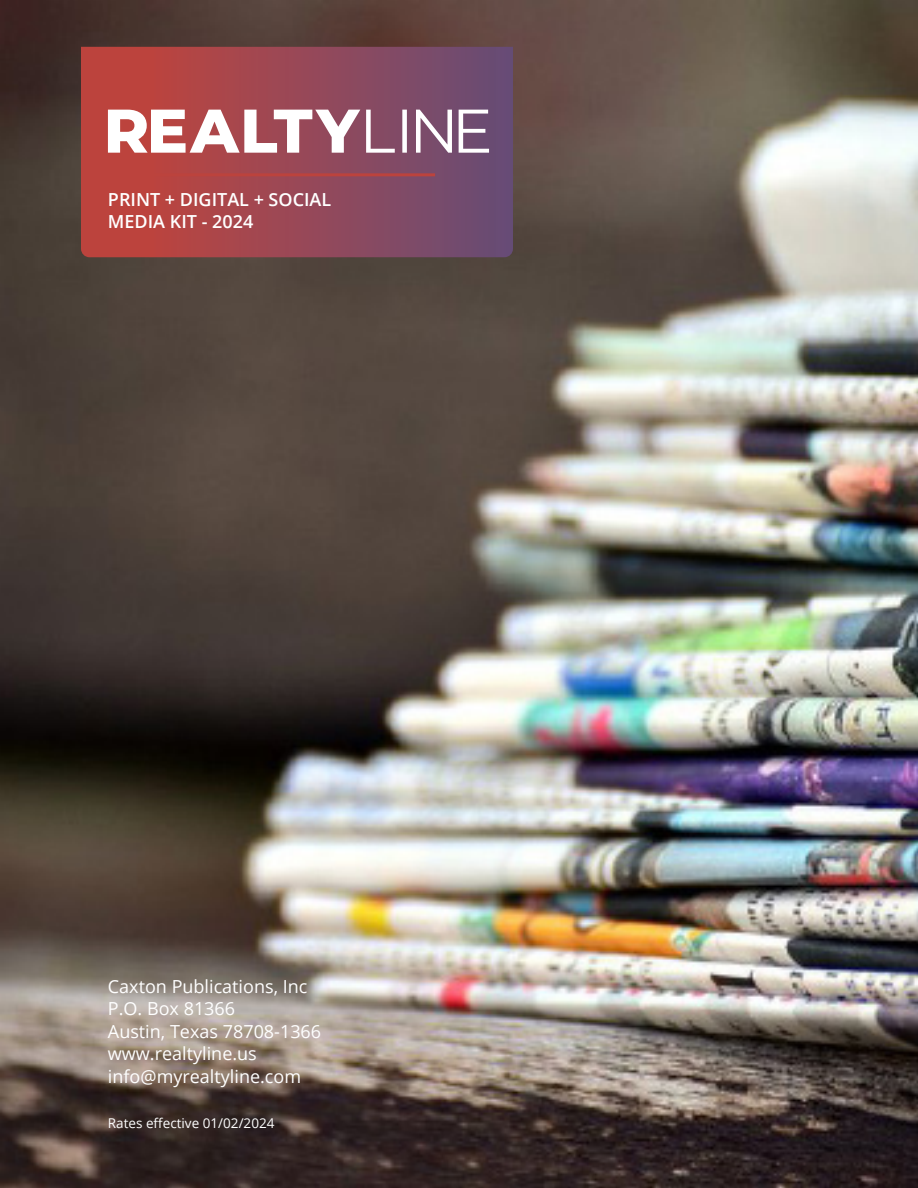
<style>
.page{position:relative;width:918px;height:1188px;background:#fff}
.page>*{position:absolute;margin:0;border:0;box-sizing:border-box;transform-origin:0 0}
.Sub_title_5_white{font:18px "Open Sans";color:#fff}
.Sub_title_5_white-2{font:600 18px "Open Sans";color:#fff}
.Sub_title_5_white-3{font:13.5px "Open Sans";color:#fff}
</style>
<div class="page">
<img style="left:0;top:0;width:918px;height:1188px">
<svg style="left:81px;top:47px;width:432px;height:210px;background:#984756"></svg>
<hr style="left:108px;top:173px;width:327px;height:3px;background:#bc433d">
<svg style="left:108px;top:110px;width:381px;height:43px"></svg>
<p class="Sub_title_5_white-2" style="left:108px;top:187px;width:225px">PRINT + DIGITAL + SOCIAL</p>
<p class="Sub_title_5_white-2" style="left:108px;top:209px;width:147px">MEDIA KIT - 2024</p>
<p class="Sub_title_5_white" style="left:108px;top:974px;width:201px">Caxton Publications, Inc</p>
<p class="Sub_title_5_white" style="left:108px;top:996px;width:129px">P.O. Box 81366</p>
<p class="Sub_title_5_white" style="left:108px;top:1019px;width:215px">Austin, Texas 78708-1366</p>
<p class="Sub_title_5_white" style="left:108px;top:1041px;width:150px">www.realtyline.us</p>
<p class="Sub_title_5_white" style="left:108px;top:1064px;width:195px">info@myrealtyline.com</p>
<p class="Sub_title_5_white-3" style="left:108px;top:1114px;width:168px">Rates effective 01/02/2024</p>
</div>
